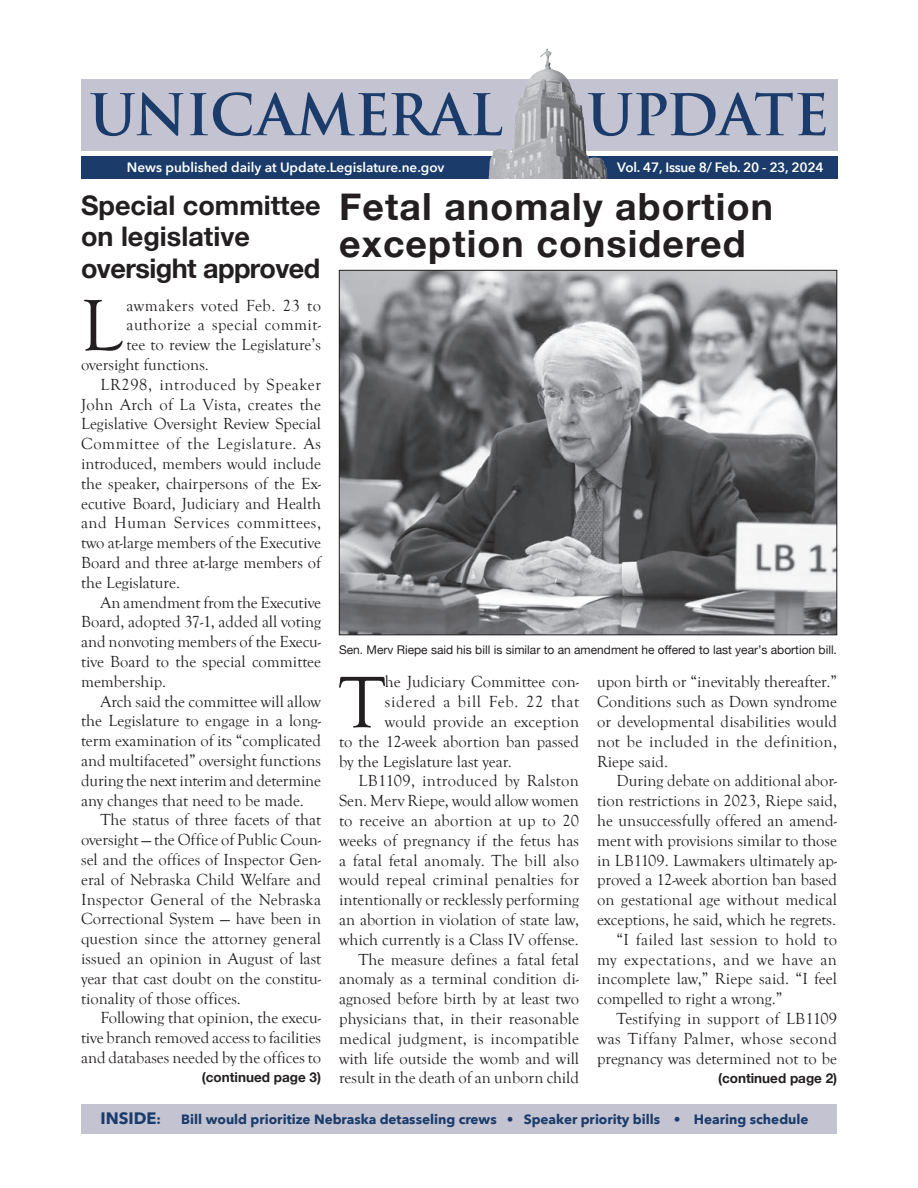
<style>
.page{position:relative;width:918px;height:1188px;background:#fff}
.page>*{position:absolute;margin:0;border:0;box-sizing:border-box;transform-origin:0 0}
.body{font:75.3px "Goudy Old Style T";color:#231f20}
.t1{font:700 55.8px "Trajan Pro";letter-spacing:-.01em;color:#1b3c6b}
.Upfront_Headline{font:700 37.5px/37.5px "Helvetica Neue";letter-spacing:.03em;color:#231f20}
.Upfront_Headline-2{font:700 27px/31.5px "Helvetica Neue";color:#231f20}
.body-2{font:16.5px/19.8px "Goudy Old Style T";color:#231f20;text-align:justify}
.body-3{font:16.5px "Goudy Old Style T";letter-spacing:.03em;color:#231f20}
.body-4{font:16.5px "Goudy Old Style T";letter-spacing:.02em;color:#231f20}
.body-5{font:16.5px "Goudy Old Style T";letter-spacing:.045em;color:#231f20}
.body-6{font:16.5px "Goudy Old Style T";letter-spacing:.035em;color:#231f20}
.t2{font:700 16.5px "Avenir Next";color:#1b3c6b}
.t3{font:700 13.5px "Avenir Next";color:#1b3c6b}
.t4{font:600 13.5px "Avenir Next";color:#fff}
.Upfront_Headline-3{font:700 13.5px "Helvetica Neue";color:#231f20}
.t5{font:600 13.5px "Avenir Next";letter-spacing:-.02em;color:#fff}
.photo_caption{font:12px "Helvetica Neue";color:#231f20}
.s1{font-size:13.5px}
</style>
<div class="page">
<div style="left:81px;top:1104px;width:756px;height:30px;background:#c4c3d2"></div>
<div style="left:81px;top:79px;width:756px;height:72px;background:#c4c3d2"></div>
<div style="left:81px;top:157px;width:756px;height:22px;background:#1b3c6b"></div>
<img style="left:486px;top:48px;width:127px;height:131px">
<img style="left:341px;top:272px;width:494px;height:361px">
<h2 class="t1" style="left:89px;top:80px;width:415px">UNICAMERAL</h2>
<h2 class="t1" style="left:587px;top:80px;width:244px">UPDATE</h2>
<p class="t4" style="left:127px;top:155px;width:319px">News published daily at Update.Legislature.ne.gov</p>
<p class="t5" style="left:617px;top:155px;width:208px">Vol. 47, Issue 8/ Feb. 20 - 23, 2024</p>
<p class="Upfront_Headline-2" style="left:81px;top:190px;width:241px">Special committee on legislative oversight approved</p>
<p class="Upfront_Headline" style="left:339px;top:189px;width:435px">Fetal anomaly abortion exception considered</p>
<p class="body" style="left:81px;top:284px;width:42px">L</p>
<p class="body-6" style="left:127px;top:296px;width:196px">awmakers voted Feb. 23 to</p>
<p class="body-3" style="left:127px;top:316px;width:196px">authorize a special commit-</p>
<p class="body-2" style="left:127px;top:335px;width:196px">tee to review the Legislature’s</p>
<p class="body-2" style="left:81px;top:355px;width:129px">oversight functions.</p>
<p class="body-2" style="left:81px;top:375px;width:242px;text-indent:19px">LR298, introduced by Speaker John Arch of La Vista, creates the Legislative Oversight Review Special Committee of the Legislature. As introduced, members would include the speaker, chairpersons of the Ex&shy;ecutive Board, Judiciary and Health and Human Services committees, two at-large members of the Executive Board and three at-large members of the Legislature.</p>
<p class="body-2" style="left:81px;top:593px;width:242px;text-indent:19px">An amendment from the Executive Board, adopted 37-1, added all voting and nonvoting members of the Execu&shy;tive Board to the special committee membership.</p>
<p class="body-2" style="left:81px;top:692px;width:241px;text-indent:19px">Arch said the committee will allow the Legislature to engage in a long&shy;term examination of its “complicated and multifaceted” oversight functions during the next interim and determine any changes that need to be made.</p>
<p class="body-2" style="left:81px;top:810px;width:242px;text-indent:19px">The status of three facets of that oversight — the Office of Public Coun&shy;sel and the offices of Inspector Gen&shy;eral of Nebraska Child Welfare and Inspector General of the Nebraska Correctional System — have been in question since the attorney general issued an opinion in August of last year that cast doubt on the constitu&shy;tionality of those offices.</p>
<p class="body-2" style="left:81px;top:1008px;width:242px;text-indent:19px">Following that opinion, the execu&shy;tive branch removed access to facilities and databases needed by the offices to</p>
<p class="photo_caption" style="left:339px;top:641px;width:499px">Sen. Merv Riepe said his bill is similar to an amendment he offered to last year’s abortion bill.</p>
<p class="body" style="left:339px;top:661px;width:47px">T</p>
<p class="body-2" style="left:385px;top:673px;width:196px">he Judiciary Committee con-</p>
<p class="body-2" style="left:597px;top:673px;width:242px">upon birth or “inevitably thereafter.” Conditions such as Down syndrome or developmental disabilities would not be included in the definition, Riepe said.</p>
<p class="body-2" style="left:597px;top:772px;width:242px;text-indent:19px">During debate on additional abor&shy;tion restrictions in 2023, Riepe said, he unsuccessfully offered an amend&shy;ment with provisions similar to those in LB1109. Lawmakers ultimately ap&shy;proved a 12-week abortion ban based on gestational age without medical exceptions, he said, which he regrets.</p>
<p class="body-2" style="left:597px;top:930px;width:242px;text-indent:19px">“I failed last session to hold to my expectations, and we have an incomplete law,” Riepe said. “I feel compelled to right a wrong.”</p>
<p class="body-2" style="left:597px;top:1009px;width:242px;text-indent:19px">Testifying in support of LB1109 was Tiffany Palmer, whose second pregnancy was determined not to be</p>
<p class="body-5" style="left:385px;top:693px;width:196px">sidered a bill Feb. 22 that</p>
<p class="body-4" style="left:385px;top:713px;width:196px">would provide an exception</p>
<p class="body-2" style="left:339px;top:732px;width:241px">to the 12-week abortion ban passed</p>
<p class="body-2" style="left:339px;top:752px;width:174px">by the Legislature last year.</p>
<p class="body-2" style="left:339px;top:772px;width:242px;text-indent:19px">LB1109, introduced by Ralston Sen. Merv Riepe, would allow women to receive an abortion at up to 20 weeks of pregnancy if the fetus has a fatal fetal anomaly. The bill also would repeal criminal penalties for intentionally or recklessly performing an abortion in violation of state law, which currently is a Class IV offense.</p>
<p class="body-2" style="left:339px;top:950px;width:242px;text-indent:19px">The measure defines a fatal fetal anomaly as a terminal condition di&shy;agnosed before birth by at least two physicians that, in their reasonable medical judgment, is incompatible with life outside the womb and will result in the death of an unborn child</p>
<p class="Upfront_Headline-3" style="left:202px;top:1067px;width:121px">(continued page 3)</p>
<p class="Upfront_Headline-3" style="left:718px;top:1067px;width:121px">(continued page 2)</p>
<p class="t2" style="left:101px;top:1104px;width:62px">INSIDE<span class="s1">:</span></p>
<p class="t3" style="left:181px;top:1108px;width:629px">Bill would prioritize Nebraska detasseling crews • Speaker priority bills • Hearing schedule</p>
</div>
